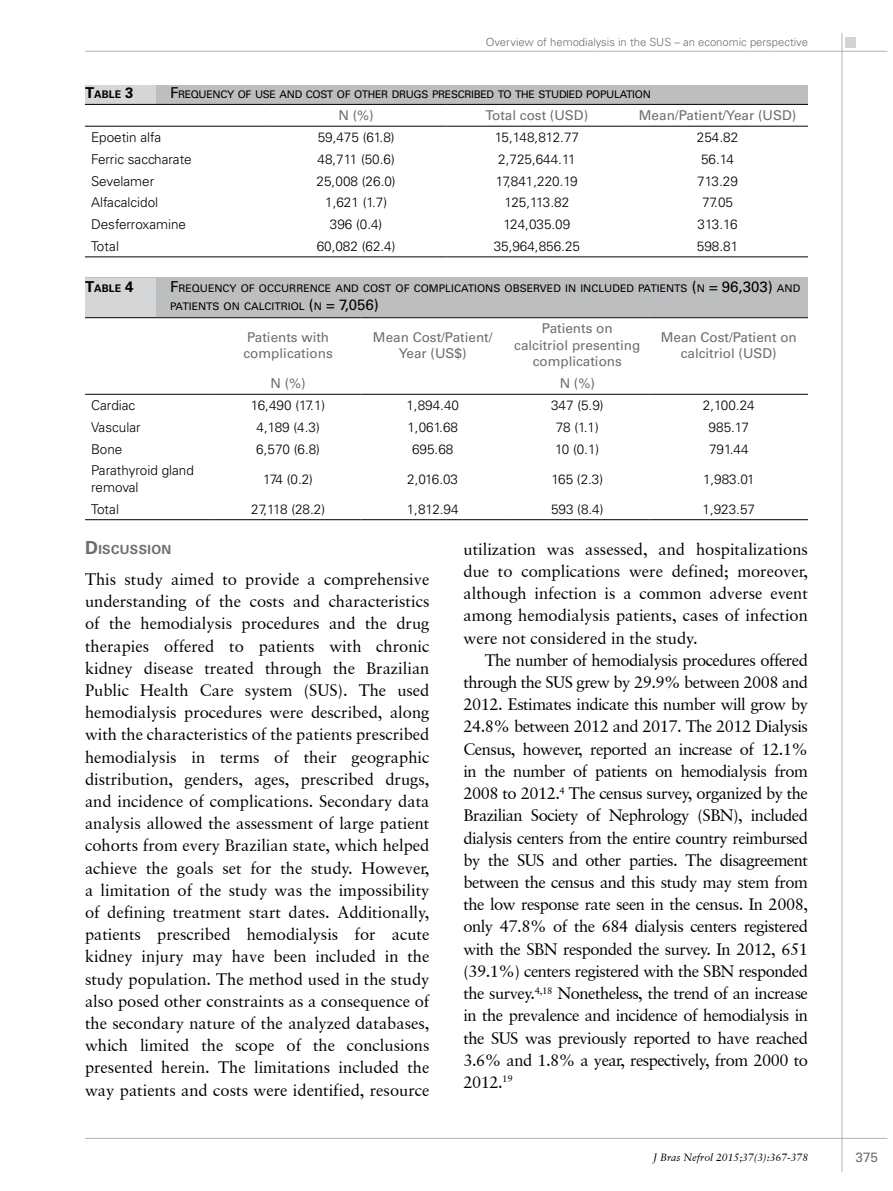
<style>
.page{position:relative;width:893px;height:1191px;background:#fff}
.page>*{position:absolute;margin:0;border:0;box-sizing:border-box;transform-origin:0 0}
.t1{font:16.5px/22.2px "Garamond Retrospective S Si";color:#000;text-align:justify}
.t2{font:300 13.5px/16.5px "Univers LT Std";color:#000}
.t3{font:13.5px/16.5px "Univers LT Std";color:#6d6e71;text-align:center}
.t4{font:300 13.5px "Univers LT Std";letter-spacing:-.025em;color:#000}
.t5{font:700 12.6px "Univers LT Std";letter-spacing:.03em;color:#6d6e71}
.t6{font:300 11.25px "Univers LT Std";color:#6d6e71}
.t7{font:10.5px/18px "Univers LT Std";color:#000}
.t8{font:10.5px "Univers LT Std";letter-spacing:-.03em;color:#000}
.t9{font:italic 10.5px "Garamond Retrospective S Si";color:#000}
.t10{font:700 10.5px "Univers LT Std";color:#000}
.s1{font-size:15px}
.s2{font-weight:400;font-size:15px}
.s3{font-size:18px}
</style>
<div class="page">
<div style="left:845px;top:37px;width:11px;height:11px;background:#d1d3d4"></div>
<hr style="left:85px;top:51px;width:802px;height:1px;background:#b1b4b6">
<hr style="left:842px;top:33px;width:1px;height:1138px;background:#b1b4b6">
<hr style="left:85px;top:1138px;width:802px;height:1px;background:#b1b4b6">
<div style="left:85px;top:278px;width:723px;height:39px;background:#bcbec0"></div>
<div style="left:85px;top:278px;width:71px;height:39px;background:#d4d6d7"></div>
<hr style="left:85px;top:317px;width:131px;height:1px;background:#000">
<hr style="left:216px;top:317px;width:144px;height:1px;background:#000">
<hr style="left:360px;top:317px;width:145px;height:1px;background:#000">
<hr style="left:505px;top:317px;width:145px;height:1px;background:#000">
<hr style="left:650px;top:317px;width:158px;height:1px;background:#000">
<hr style="left:85px;top:394px;width:131px;height:1px;background:#000">
<hr style="left:216px;top:394px;width:144px;height:1px;background:#000">
<hr style="left:360px;top:394px;width:145px;height:1px;background:#000">
<hr style="left:505px;top:394px;width:145px;height:1px;background:#000">
<hr style="left:650px;top:394px;width:158px;height:1px;background:#000">
<hr style="left:85px;top:519px;width:131px;height:1px;background:#000">
<hr style="left:216px;top:519px;width:144px;height:1px;background:#000">
<hr style="left:360px;top:519px;width:145px;height:1px;background:#000">
<hr style="left:505px;top:519px;width:145px;height:1px;background:#000">
<hr style="left:650px;top:519px;width:158px;height:1px;background:#000">
<div style="left:85px;top:85px;width:723px;height:19px;background:#bcbec0"></div>
<div style="left:85px;top:85px;width:71px;height:18px;background:#d4d6d7"></div>
<hr style="left:85px;top:104px;width:181px;height:1px;background:#000">
<hr style="left:266px;top:104px;width:180px;height:1px;background:#000">
<hr style="left:446px;top:104px;width:181px;height:1px;background:#000">
<hr style="left:627px;top:104px;width:181px;height:1px;background:#000">
<hr style="left:85px;top:126px;width:181px;height:1px;background:#000">
<hr style="left:266px;top:126px;width:180px;height:1px;background:#000">
<hr style="left:446px;top:126px;width:181px;height:1px;background:#000">
<hr style="left:627px;top:126px;width:181px;height:1px;background:#000">
<hr style="left:85px;top:257px;width:181px;height:1px;background:#000">
<hr style="left:266px;top:257px;width:180px;height:1px;background:#000">
<hr style="left:446px;top:257px;width:181px;height:1px;background:#000">
<hr style="left:627px;top:257px;width:181px;height:1px;background:#000">
<p class="t6" style="left:486px;top:36px;width:323px">Overview of hemodialysis in the SUS – an economic perspective</p>
<p class="t10" style="left:85px;top:89px;width:72px"><span class="s1">T</span>ABLE <span class="s1">3</span> <span class="s2">F</span></p>
<p class="t8" style="left:178px;top:88px;width:474px">REQUENCY OF USE AND COST OF OTHER DRUGS PRESCRIBED TO THE STUDIED POPULATION</p>
<p class="t3" style="left:338px;top:107px;width:37px">N (%)</p>
<p class="t3" style="left:485px;top:107px;width:104px">Total cost (USD)</p>
<p class="t3" style="left:639px;top:107px;width:159px">Mean/Patient/Year (USD)</p>
<p class="t2" style="left:91px;top:129px;width:72px">Epoetin alfa</p>
<p class="t2" style="left:318px;top:129px;width:78px">59,475 (61.8)</p>
<p class="t4" style="left:495px;top:129px;width:86px">15,148,812.77</p>
<p class="t2" style="left:697px;top:129px;width:43px">254.82</p>
<p class="t2" style="left:91px;top:151px;width:102px">Ferric saccharate</p>
<p class="t2" style="left:317px;top:151px;width:79px">48,711 (50.6)</p>
<p class="t2" style="left:498px;top:151px;width:79px">2,725,644.11</p>
<p class="t2" style="left:701px;top:151px;width:35px">56.14</p>
<p class="t2" style="left:91px;top:172px;width:65px">Sevelamer</p>
<p class="t2" style="left:317px;top:172px;width:81px">25,008 (26.0)</p>
<p class="t2" style="left:496px;top:172px;width:83px">17,841,220.19</p>
<p class="t2" style="left:697px;top:172px;width:42px">713.29</p>
<p class="t2" style="left:91px;top:194px;width:69px">Alfacalcidol</p>
<p class="t2" style="left:325px;top:194px;width:63px">1,621 (1.7)</p>
<p class="t2" style="left:504px;top:194px;width:66px">125,113.82</p>
<p class="t2" style="left:702px;top:194px;width:32px">77.05</p>
<p class="t2" style="left:91px;top:216px;width:97px">Desferroxamine</p>
<p class="t2" style="left:330px;top:216px;width:54px">396 (0.4)</p>
<p class="t2" style="left:503px;top:216px;width:68px">124,035.09</p>
<p class="t2" style="left:698px;top:216px;width:41px">313.16</p>
<p class="t2" style="left:91px;top:238px;width:29px">Total</p>
<p class="t2" style="left:317px;top:238px;width:80px">60,082 (62.4)</p>
<p class="t2" style="left:494px;top:238px;width:88px">35,964,856.25</p>
<p class="t2" style="left:697px;top:238px;width:43px">598.81</p>
<p class="t7" style="left:170px;top:280px;width:632px;text-indent:8px">REQUENCY OF OCCURRENCE AND COST OF COMPLICATIONS OBSERVED IN INCLUDED PATIENTS <span class="s1">(</span>N <span class="s1">= 96,303)</span> AND<br>PATIENTS ON CALCITRIOL <span class="s1">(</span>N <span class="s1">= 7,056)</span></p>
<p class="t3" style="left:244px;top:329px;width:91px;text-align:left">Patients with complications</p>
<p class="t3" style="left:373px;top:329px;width:121px">Mean Cost/Patient/<br>Year (US$)</p>
<p class="t3" style="left:514px;top:320px;width:128px">Patients on calcitriol presenting complications</p>
<p class="t3" style="left:661px;top:329px;width:138px">Mean Cost/Patient on calcitriol (USD)</p>
<p class="t3" style="left:271px;top:375px;width:37px">N (%)</p>
<p class="t3" style="left:560px;top:375px;width:37px">N (%)</p>
<p class="t10" style="left:85px;top:282px;width:72px"><span class="s1">T</span>ABLE <span class="s1">4</span> <span class="s2">F</span></p>
<p class="t2" style="left:91px;top:397px;width:46px">Cardiac</p>
<p class="t2" style="left:251px;top:397px;width:76px">16,490 (17.1)</p>
<p class="t2" style="left:406px;top:397px;width:54px">1,894.40</p>
<p class="t2" style="left:551px;top:397px;width:54px">347 (5.9)</p>
<p class="t2" style="left:703px;top:397px;width:53px">2,100.24</p>
<p class="t2" style="left:91px;top:419px;width:51px">Vascular</p>
<p class="t2" style="left:256px;top:419px;width:65px">4,189 (4.3)</p>
<p class="t2" style="left:407px;top:419px;width:52px">1,061.68</p>
<p class="t2" style="left:556px;top:419px;width:45px">78 (1.1)</p>
<p class="t2" style="left:709px;top:419px;width:42px">985.17</p>
<p class="t2" style="left:91px;top:440px;width:33px">Bone</p>
<p class="t2" style="left:256px;top:440px;width:65px">6,570 (6.8)</p>
<p class="t2" style="left:412px;top:440px;width:43px">695.68</p>
<p class="t2" style="left:555px;top:440px;width:46px">10 (0.1)</p>
<p class="t2" style="left:709px;top:440px;width:41px">791.44</p>
<p class="t2" style="left:91px;top:462px;width:104px">Parathyroid gland removal</p>
<p class="t2" style="left:263px;top:470px;width:51px">174 (0.2)</p>
<p class="t2" style="left:407px;top:470px;width:52px">2,016.03</p>
<p class="t2" style="left:551px;top:470px;width:53px">165 (2.3)</p>
<p class="t2" style="left:703px;top:470px;width:53px">1,983.01</p>
<p class="t2" style="left:91px;top:500px;width:29px">Total</p>
<p class="t2" style="left:251px;top:500px;width:75px">27,118 (28.2)</p>
<p class="t2" style="left:407px;top:500px;width:53px">1,812.94</p>
<p class="t2" style="left:551px;top:500px;width:54px">593 (8.4)</p>
<p class="t2" style="left:702px;top:500px;width:54px">1,923.57</p>
<p class="t5" style="left:85px;top:542px;width:88px"><span class="s3">D</span>ISCUSSION</p>
<p class="t1" style="left:85px;top:568px;width:346px">This study aimed to provide a comprehensive understanding of the costs and characteristics of the hemodialysis procedures and the drug therapies offered to patients with chronic kidney disease treated through the Brazilian Public Health Care system (SUS). The used hemodialysis procedures were described, along with the characteristics of the patients prescribed hemodialysis in terms of their geographic distribution, genders, ages, prescribed drugs, and incidence of complications. Secondary data analysis allowed the assessment of large patient cohorts from every Brazilian state, which helped achieve the goals set for the study. However, a limitation of the study was the impossibility of defining treatment start dates. Additionally, patients prescribed hemodialysis for acute kidney injury may have been included in the study population. The method used in the study also posed other constraints as a consequence of the secondary nature of the analyzed databases, which limited the scope of the conclusions presented herein. The limitations included the way patients and costs were identified, resource</p>
<p class="t1" style="left:463px;top:538px;width:346px">utilization was assessed, and hospitalizations due to complications were defined; moreover, although infection is a common adverse event among hemodialysis patients, cases of infection were not considered in the study.</p>
<p class="t1" style="left:463px;top:648px;width:346px;text-indent:21px">The number of hemodialysis procedures offered through the SUS grew by 29.9% between 2008 and 2012. Estimates indicate this number will grow by 24.8% between 2012 and 2017. The 2012 Dialysis Census, however, reported an increase of 12.1% in the number of patients on hemodialysis from 2008 to 2012.<sup>4</sup> The census survey, organized by the Brazilian Society of Nephrology (SBN), included dialysis centers from the entire country reimbursed by the SUS and other parties. The disagreement between the census and this study may stem from the low response rate seen in the census. In 2008, only 47.8% of the 684 dialysis centers registered with the SBN responded the survey. In 2012, 651 (39.1%) centers registered with the SBN responded the survey.<sup>4,18</sup> Nonetheless, the trend of an increase in the prevalence and incidence of hemodialysis in the SUS was previously reported to have reached 3.6% and 1.8% a year, respectively, from 2000 to 2012.<sup>19</sup></p>
<p class="t9" style="left:653px;top:1151px;width:157px">J Bras Nefrol 2015;37(3):367-378</p>
<p class="t3" style="left:855px;top:1149px;width:24px">375</p>
</div>
